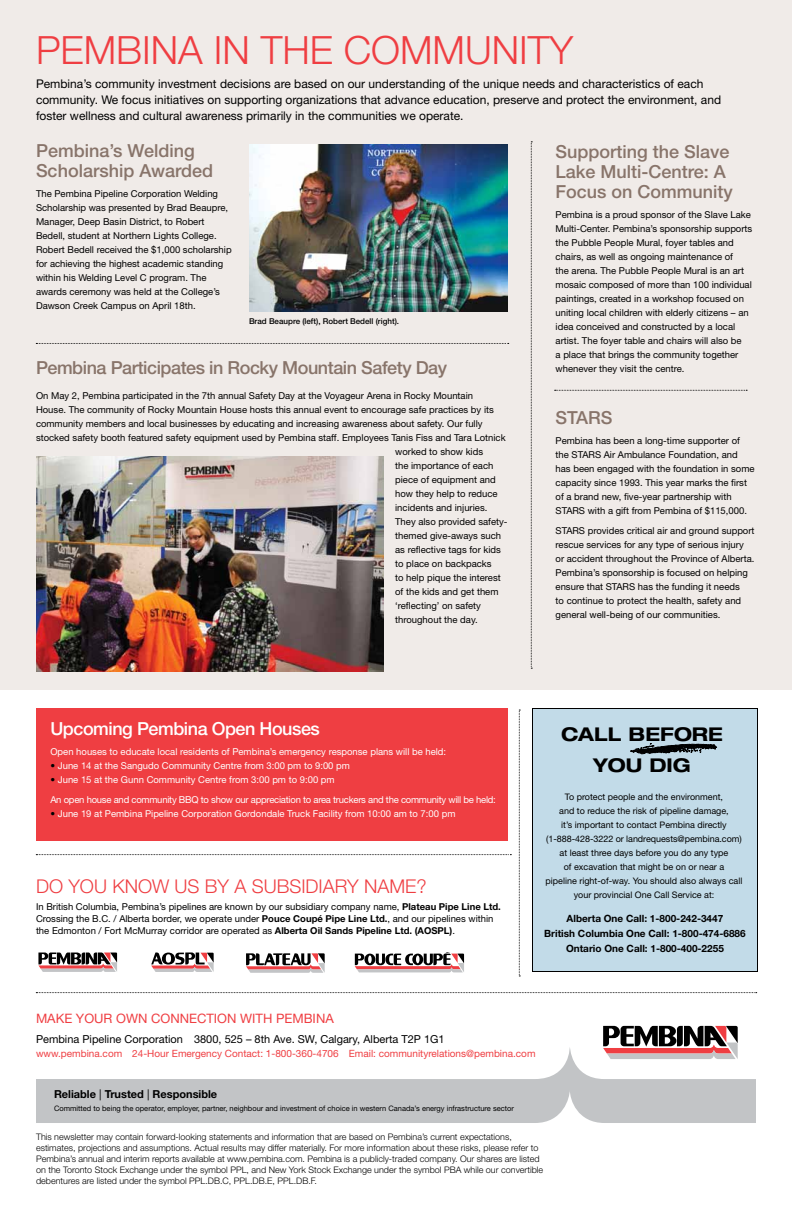
<style>
.page{position:relative;width:792px;height:1224px;background:#fff}
.page>*{position:absolute;margin:0;border:0;box-sizing:border-box;transform-origin:0 0}
.t1{font:300 39px "Helvetica Neue LT Std";color:#ef3e42}
.t2{font:300 19px "Helvetica Neue LT Std";color:#ef3e42}
.t3{font:700 expanded 19px/31px "Helvetica Neue LT Std";color:#000;text-align:center}
.t4{font:500 18px/20px "Helvetica Neue LT Std";color:#88746a}
.t5{font:500 18px "Helvetica Neue LT Std";letter-spacing:-.025em;color:#88746a}
.t6{font:500 18px "Helvetica Neue LT Std";letter-spacing:-.025em;color:#fff}
.t7{font:13px "Helvetica Neue LT Std";color:#ef3e42}
.t8{font:12px/16px "Helvetica Neue LT Std";color:#000}
.t9{font:11px "Helvetica Neue LT Std";color:#000}
.t10{font:700 11px "Helvetica Neue LT Std";color:#000}
.t11{font:700 10px/15px "Helvetica Neue LT Std";color:#000;text-align:center}
.t12{font:10px "Helvetica Neue LT Std";color:#ef3e42}
.t13{font:9.5px/14px "Helvetica Neue LT Std";color:#000}
.t14{font:9.5px "Helvetica Neue LT Std";color:#fff}
.t15{font:9.5px/20px "Helvetica Neue LT Std";letter-spacing:-.025em;color:#fff}
.t16{font:300 9px/11px "Helvetica Neue LT Std";color:#000}
.t17{font:9px/14px "Helvetica Neue LT Std";color:#000;text-align:center}
.t18{font:500 8px "Helvetica Neue LT Std";color:#000}
.t19{font:7.5px "Helvetica Neue LT Std";color:#000}
.s1{color:#000}
.s2{font-weight:700}
.s3{font-weight:400}
</style>
<div class="page">
<div style="left:0;top:0;width:792px;height:690px;background:#f0ebe8"></div>
<svg style="left:36px;top:343px;width:473px;height:1px"></svg>
<svg style="left:36px;top:1047px;width:720px;height:76px;fill:#c2c4c6"></svg>
<svg style="left:603px;top:1026px;width:135px;height:33px"></svg>
<svg style="left:36px;top:992px;width:721px;height:1px"></svg>
<svg style="left:38px;top:953px;width:79px;height:19px;background:#8f7273"></svg>
<svg style="left:246px;top:953px;width:79px;height:20px"></svg>
<svg style="left:151px;top:952px;width:63px;height:20px"></svg>
<svg style="left:355px;top:952px;width:109px;height:20px"></svg>
<svg style="left:531px;top:142px;width:1px;height:527px"></svg>
<svg style="left:519px;top:710px;width:1px;height:267px"></svg>
<img style="left:249px;top:144px;width:259px;height:168px">
<img style="left:37px;top:456px;width:346px;height:216px">
<svg style="left:555px;top:390px;width:192px;height:1px"></svg>
<svg style="left:36px;top:854px;width:475px;height:1px"></svg>
<div style="left:532px;top:708px;width:226px;height:264px;background:#c2dbe8"></div>
<div style="left:532px;top:708px;width:226px;height:264px;border:1px solid #000"></div>
<svg style="left:630px;top:743px;width:87px;height:12px"></svg>
<div style="left:36px;top:708px;width:472px;height:133px;background:#ef3e42"></div>
<h1 class="t1" style="left:36px;top:26px;width:49px">Pembina</h1>
<h1 class="t1" style="left:214px;top:26px;width:184px">in the Community</h1>
<p class="t8" style="left:36px;top:75px;width:687px">Pembina’s community investment decisions are based on our understanding of the unique needs and characteristics of each community. We focus initiatives on supporting organizations that advance education, preserve and protect the environment, and foster wellness and cultural awareness primarily in the communities we operate.</p>
<h3 class="t4" style="left:36px;top:140px;width:179px">Pembina’s Welding<br>Scholarship Awarded</h3>
<p class="t13" style="left:36px;top:186px;width:197px">The Pembina Pipeline Corporation Welding Scholarship was presented by Brad Beaupre, Manager, Deep Basin District, to Robert Bedell, student at Northern Lights College.<br>Robert Bedell received the $1,000 scholarship for achieving the highest academic standing within his Welding Level C program. The awards ceremony was held at the College’s Dawson Creek Campus on April 18th.</p>
<p class="t18" style="left:249px;top:316px;width:152px">Brad Beaupre (left), Robert Bedell (right).</p>
<h3 class="t5" style="left:36px;top:357px;width:413px">Pembina Participates in Rocky Mountain Safety Day</h3>
<p class="t13" style="left:36px;top:389px;width:439px">On May 2, Pembina participated in the 7th annual Safety Day at the Voyageur Arena in Rocky Mountain</p>
<p class="t13" style="left:36px;top:403px;width:459px">H ouse. The community of Rocky Mountain H ouse hosts this annual event to encourage safe practices by its</p>
<p class="t13" style="left:36px;top:417px;width:448px">community members and local businesses by educating and increasing awareness about safety. Our fully</p>
<p class="t13" style="left:36px;top:431px;width:471px">stocked safety booth featured safety equipment used by Pembina staff. Employees Tanis Fiss and Tara Lotnick</p>
<p class="t13" style="left:395px;top:445px;width:89px">worked to show kids</p>
<p class="t13" style="left:395px;top:459px;width:100px">the importance of each</p>
<p class="t13" style="left:395px;top:473px;width:102px">piece of equipment and</p>
<p class="t13" style="left:395px;top:487px;width:104px">how they help to reduce</p>
<p class="t13" style="left:395px;top:501px;width:94px">incidents and injuries.</p>
<p class="t13" style="left:395px;top:515px;width:114px">They also provided safety-</p>
<p class="t13" style="left:395px;top:529px;width:107px">themed give-aways such</p>
<p class="t13" style="left:395px;top:543px;width:107px">as reflective tags for kids</p>
<p class="t13" style="left:395px;top:557px;width:98px">to place on backpacks</p>
<p class="t13" style="left:395px;top:571px;width:107px">to help pique the interest</p>
<p class="t13" style="left:395px;top:585px;width:105px">of the kids and get them</p>
<p class="t13" style="left:395px;top:599px;width:87px">‘reflecting’ on safety</p>
<p class="t13" style="left:395px;top:613px;width:84px">throughout the day.</p>
<h3 class="t4" style="left:556px;top:141px;width:179px">Supporting the Slave<br>Lake Multi-Centre: A<br>Focus on Community</h3>
<p class="t13" style="left:556px;top:208px;width:198px">Pembina is a proud sponsor of the Slave Lake Multi-Center. Pembina’s sponsorship supports the Pubble People Mural, foyer tables and chairs, as well as ongoing maintenance of<br>the arena. The Pubble People Mural is an art mosaic composed of more than 100 individual paintings, created in a workshop focused on uniting local children with elderly citizens – an idea conceived and constructed by a local artist. The foyer table and chairs will also be<br>a place that brings the community together whenever they visit the centre.</p>
<h3 class="t4" style="left:556px;top:407px;width:59px">STARS</h3>
<p class="t13" style="left:556px;top:434px;width:201px">Pembina has been a long-time supporter of the STARS Air Ambulance Foundation, and has been engaged with the foundation in some capacity since 1993. This year marks the first of a brand new, five-year partnership with STARS with a gift from Pembina of $115,000.</p>
<p class="t13" style="left:556px;top:524px;width:201px">STARS provides critical air and ground support rescue services for any type of serious injury or accident throughout the Province of Alberta.<br>Pembina’s sponsorship is focused on helping ensure that STARS has the funding it needs<br>to continue to protect the health, safety and general well-being of our communities.</p>
<h3 class="t6" style="left:50px;top:718px;width:271px">Upcoming Pembina Open Houses</h3>
<p class="t14" style="left:50px;top:746px;width:397px">Open houses to educate local residents of Pembina’s emergency response plans will be held:</p>
<p class="t14" style="left:50px;top:760px;width:301px"><span class="s1">•</span> June 14 at the Sangudo Community Centre from 3:00 pm to 9:00 pm</p>
<p class="t15" style="left:50px;top:770px;width:447px"><span class="s1">•</span> June 15 at the Gunn Community Centre from 3:00 pm to 9:00 pm<br>An open house and community BBQ to show our appreciation to area truckers and the community will be held:</p>
<p class="t14" style="left:50px;top:808px;width:407px"><span class="s1">•</span> June 19 at Pembina Pipeline Corporation Gordondale Truck Facility from 10:00 am to 7:00 pm</p>
<h2 class="t2" style="left:36px;top:875px;width:392px">DO YOU KNOW US BY A SUBSIDIARY NAME?</h2>
<p class="t13" style="left:36px;top:901px;width:466px;line-height:12px">I n British Columbia, Pembina’s pipelines are known by our subsidiary company name, <span class="s2">Plateau Pipe Line Ltd.<br></span>Crossing the B.C. / Alberta border, we operate under <span class="s2">Pouce Coupé Pipe Line Ltd.</span>, and our pipelines within the Edmonton / Fort McMurray corridor are operated as <span class="s2">Alberta Oil Sands Pipeline Ltd. (AOSPL)</span>.</p>
<h2 class="t3" style="left:561px;top:719px;width:163px">CALL BEFORE<br>YOU DIG</h2>
<p class="t17" style="left:546px;top:790px;width:198px">To protect people and the environment,<br>and to reduce the risk of pipeline damage,<br>it’s important to contact Pembina directly (1-888-428-3222 or landrequests@pembina.com) at least three days before you do any type<br>of excavation that might be on or near a<br>pipeline right-of-way. You should also always call your provincial One Call Service at:</p>
<p class="t11" style="left:544px;top:911px;width:203px">Alberta One Call: 1-800-242-3447<br>British Columbia One Call: 1-800-474-6886<br>Ontario One Call: 1-800-400-2255</p>
<h3 class="t7" style="left:36px;top:1011px;width:299px">Make your own connection with pem bina</h3>
<p class="t9" style="left:36px;top:1033px;width:410px">Pembina Pipeline Corporation 3800, 525 – 8th Ave. SW, Calgary, Alberta T2P 1G1</p>
<p class="t12" style="left:36px;top:1048px;width:501px">www.pembina.com 24-Hour Emergency Contact: 1-800-360-4706 Email: communityrelations@pembina.com</p>
<p class="t10" style="left:54px;top:1087px;width:165px">Reliable <span class="s3">|</span> Trusted <span class="s3">|</span> Responsible</p>
<p class="t19" style="left:54px;top:1104px;width:462px">Committed to being the operator, employer, partner, neighbour and investment of choice in western Canada’s energy infrastructure sector</p>
<p class="t16" style="left:36px;top:1131px;width:509px">This newsletter may contain forward-looking statements and information that are based on Pembina’s current expectations, estimates, projections and assumptions. Actual results may differ materially. For more information about these risks, please refer to Pembina’s annual and interim reports available at www.pembina.com. Pembina is a publicly-traded company. Our shares are listed on the Toronto Stock Exchange under the symbol PPL, and New York Stock Exchange under the symbol PBA while our convertible debentures are listed under the symbol PPL.DB.C, PPL.DB.E, PPL.DB.F.</p>
</div>
